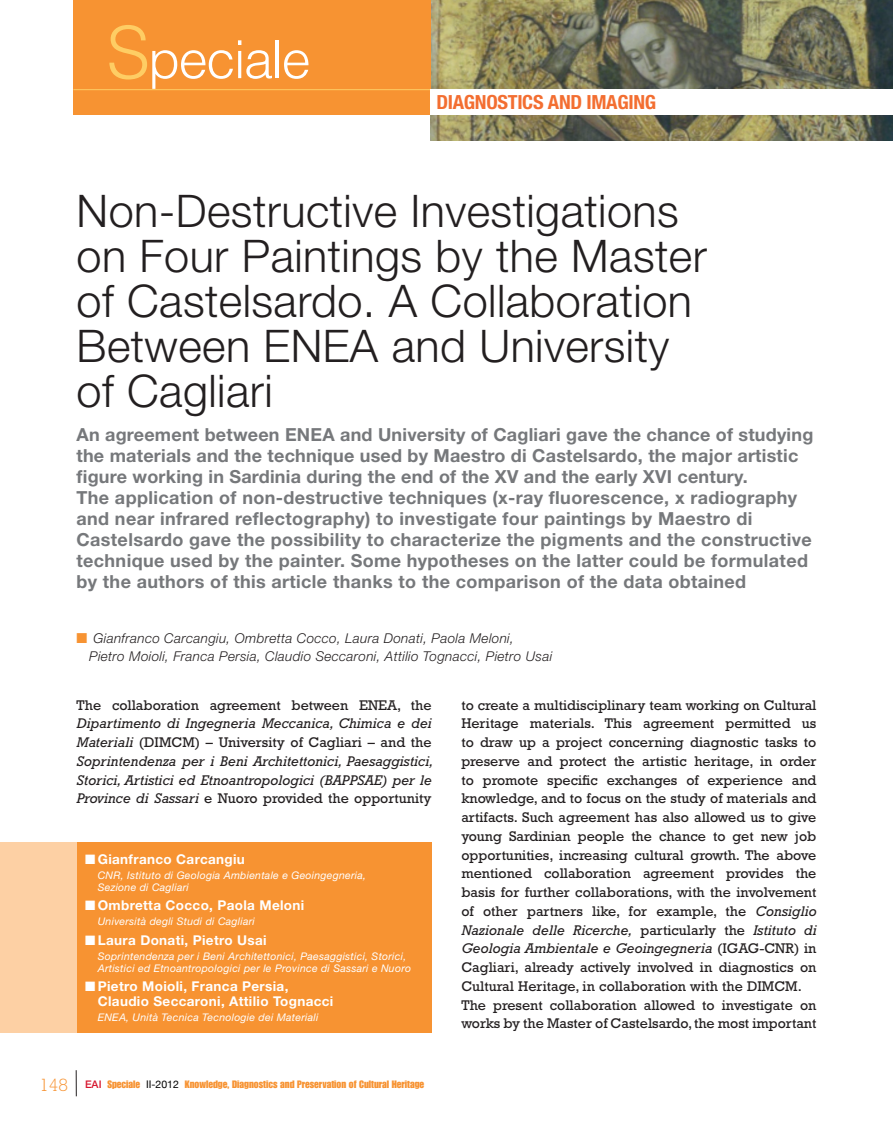
<style>
.page{position:relative;width:893px;height:1127px;background:#fff}
.page>*{position:absolute;margin:0;border:0;box-sizing:border-box;transform-origin:0 0}
.t1{font:300 52.5px "Helvetica";letter-spacing:-.03em;color:#fff}
.t2{font:300 45px/45px "Helvetica Neue";letter-spacing:.01em;color:#231f20}
.t3{font:700 condensed 19.5px "Helvetica Neue";letter-spacing:-.015em;color:#f36e31;scale:1.05 1}
.t4{font:700 18px/21px "Helvetica Neue";letter-spacing:.02em;color:#76787b}
.t5{font:14.25px/18.8px "Rockwell";color:#231f20}
.t6{font:italic 14.25px/18.8px "Rockwell";color:#231f20;text-align:justify}
.t7{font:700 13.5px/15px "Helvetica Neue";letter-spacing:.025em;color:#fff}
.t8{font:italic 300 13.5px/18px "Helvetica Neue";letter-spacing:.025em;color:#231f20}
.t9{font:italic 10.5px/12px "Helvetica Neue";letter-spacing:.025em;color:#fff}
.t10{font:10.5px "Impact";color:#f79332}
.s1{font-size:72px;color:#fecd64}
.s2{color:#f79332}
.s3{font-style:normal}
.s4{font-family:"Rockwell";font-weight:300;font-size:18px}
.s5{font-family:"Helvetica Neue";font-weight:500;color:#d7162e}
.s6{font-family:"Helvetica Neue";color:#000}
.s7{font-style:italic}
</style>
<div class="page">
<svg style="left:76px;top:1070px;width:1px;height:26px"></svg>
<img style="left:431px;top:0;width:462px;height:141px">
<div style="left:73px;top:0;width:358px;height:115px;background:#f79332"></div>
<hr style="left:73px;top:89px;width:820px;height:1px;background:#fecd64">
<div style="left:431px;top:89px;width:462px;height:26px;background:#fff"></div>
<div style="left:77px;top:842px;width:355px;height:191px;background:#f79332"></div>
<div style="left:0;top:842px;width:77px;height:191px;background:#fdd0a4"></div>
<h1 class="t1" style="left:106px;top:40px;width:206px"><span class="s1">S</span>peciale</h1>
<h3 class="t3" style="left:436px;top:95px;width:211px">DIAGNOSTICS AND IMAGING</h3>
<h2 class="t2" style="left:77px;top:193px;width:632px">Non-Destructive Investigations on Four Paintings by the Master of Castelsardo. A Collaboration<br>Between ENEA and University of Cagliari</h2>
<p class="t4" style="left:77px;top:425px;width:738px">An agreement between ENEA and University of Cagliari gave the chance of studying the materials and the technique used by Maestro di Castelsardo, the major artistic figure working in Sardinia during the end of the XV and the early XVI century.<br>The application of non-destructive techniques (x-ray fluorescence, x radiography and near infrared reflectography) to investigate four paintings by Maestro di Castelsardo gave the possibility to characterize the pigments and the constructive technique used by the painter. Some hypotheses on the latter could be formulated by the authors of this article thanks to the comparison of the data obtained</p>
<p class="t8" style="left:89px;top:631px;width:464px;text-indent:-13px"><span class="s2">■</span> Gianfranco Carcangiu, Ombretta Cocco, Laura Donati, Paola Meloni,<br>Pietro Moioli, Franca Persia, Claudio Seccaroni, Attilio Tognacci, Pietro Usai</p>
<p class="t5" style="left:77px;top:697px;width:357px">The collaboration agreement between ENEA, the</p>
<p class="t6" style="left:77px;top:716px;width:358px">Dipartimento di Ingegneria Meccanica, Chimica e dei Materiali <span class="s3">(DIMCM) – University of Cagliari – and the </span>Soprintendenza per i Beni Architettonici, Paesaggistici, Storici, Artistici ed Etnoantropologici (BAPPSAE) per le Province di Sassari <span class="s3">e Nuoro provided the opportunity</span></p>
<p class="t7" style="left:85px;top:853px;width:161px">■ Gianfranco Carcangiu</p>
<p class="t9" style="left:98px;top:870px;width:270px">CNR, Istituto di Geologia Ambientale e Geoingegneria,<br>Sezione di Cagliari</p>
<p class="t7" style="left:85px;top:899px;width:221px">■ Ombretta Cocco, Paola Meloni</p>
<p class="t9" style="left:98px;top:917px;width:159px">Università degli Studi di Cagliari</p>
<p class="t7" style="left:85px;top:933px;width:183px">■ Laura Donati, Pietro Usai</p>
<p class="t9" style="left:98px;top:951px;width:315px">Soprintendenza per i Beni Architettonici, Paesaggistici, Storici,<br>Artistici ed Etnoantropologici per le Province di Sassari e Nuoro</p>
<p class="t7" style="left:98px;top:980px;width:237px;text-indent:-13px">■ Pietro Moioli, Franca Persia,<br>Claudio Seccaroni, Attilio Tognacci</p>
<p class="t9" style="left:98px;top:1012px;width:222px">ENEA, Unità Tecnica Tecnologie dei Materiali</p>
<p class="t10" style="left:39px;top:1080px;width:386px"><span class="s4">148</span> <span class="s5">EAI</span> Speciale <span class="s6">II-2012</span> Knowledge, Diagnostics and Preservation of Cultural Heritage</p>
<p class="t5" style="left:461px;top:697px;width:357px">to create a multidisciplinary team working on Cultural Heritage materials. This agreement permitted us to draw up a project concerning diagnostic tasks to preserve and protect the artistic heritage, in order to promote specific exchanges of experience and knowledge, and to focus on the study of materials and artifacts. Such agreement has also allowed us to give young Sardinian people the chance to get new job opportunities, increasing cultural growth. The above mentioned collaboration agreement provides the basis for further collaborations, with the involvement of other partners like, for example, the <span class="s7">Consiglio Nazionale delle Ricerche,</span> particularly the <span class="s7">Istituto di Geologia Ambientale e Geoingegneria</span> (IGAG-CNR) in Cagliari, already actively involved in diagnostics on Cultural Heritage, in collaboration with the DIMCM.<br>The present collaboration allowed to investigate on works by the Master of Castelsardo, the most important</p>
</div>
